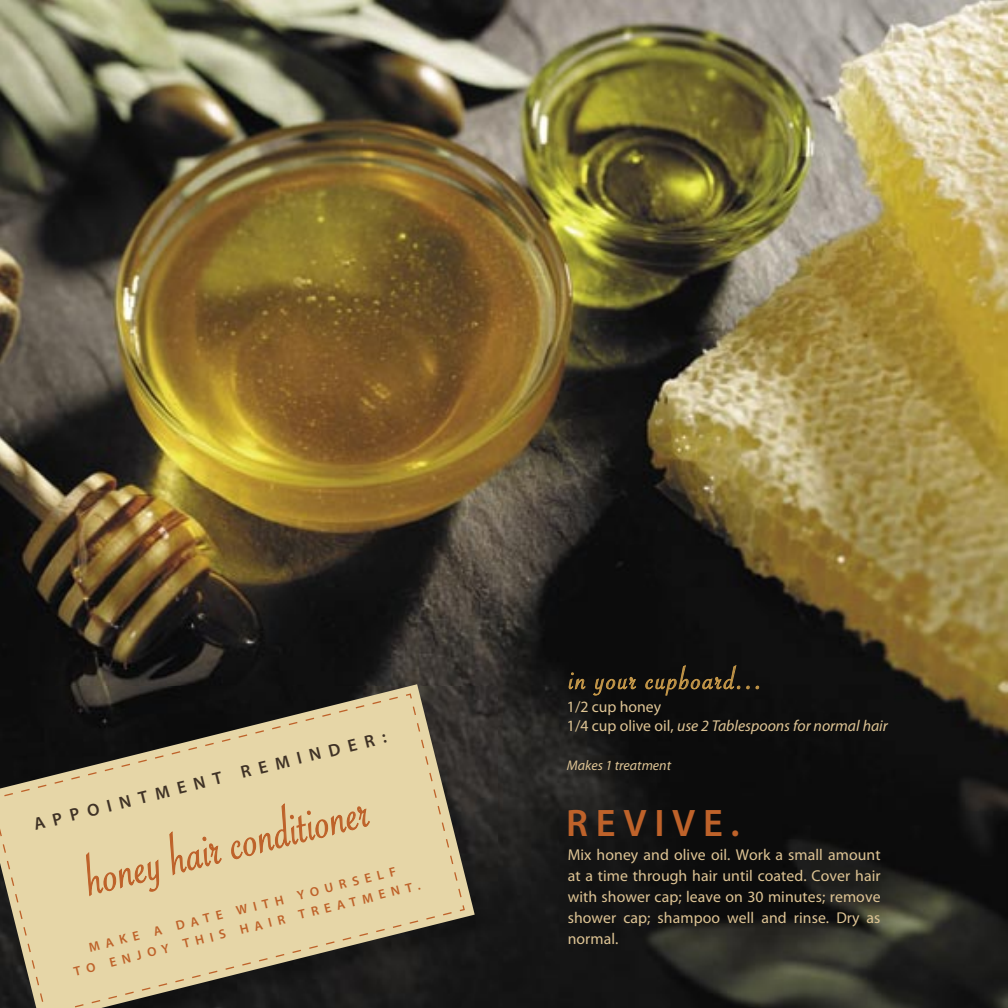
<style>
.page{position:relative;width:1008px;height:1008px;background:#fff}
.page>*{position:absolute;margin:0;border:0;box-sizing:border-box;transform-origin:0 0}
.t1{font:59.5px "Savoye Let Plain";color:#be622a;scale:.85 1}
.t2{font:600 38.5px "Myriad Pro";letter-spacing:.2em;color:#be622a}
.t3{font:33.25px "Savoye Let Plain";letter-spacing:.05em;color:#c49749}
.t4{font:600 17.5px "Myriad Pro";color:#3f3226}
.t5{font:15.75px/21px "Myriad Pro";letter-spacing:.005em;color:#dec494;text-align:justify}
.t6{font:italic 15.75px/19.2px "Myriad Pro";color:#dec494}
.t7{font:italic 14px "Myriad Pro";color:#dec494}
.t8{font:600 13.12px/19.2px "Myriad Pro";color:#be622a;text-align:center}
.s1{font-style:normal}
</style>
<div class="page">
<img style="left:0;top:0;width:1008px;height:1008px">
<img style="left:475px;top:687px;width:22px;height:321px">
<svg style="left:0;top:684px;width:475px;height:324px;background:#2f2d28"></svg>
<svg style="left:0;top:697px;width:462px;height:311px;background:#ac9f7d"></svg>
<svg style="left:569px;top:672px;width:17px;height:18px"></svg>
<svg style="left:593px;top:677px;width:45px;height:19px"></svg>
<svg style="left:645px;top:665px;width:105px;height:31px;background:#292216"></svg>
<p class="t4" style="left:32px;top:815px;width:364px;rotate:-14deg">APPOINTMENT REMINDER:</p>
<p class="t8" style="left:67px;top:943px;width:358px;rotate:-14deg">MAKE A DATE WITH YOURSELF<br>TO ENJOY THIS HAIR TREATMENT.</p>
<h1 class="t1" style="left:80px;top:854px;width:343px;rotate:-14deg">honey hair conditioner</h1>
<h3 class="t3" style="left:569px;top:665px;width:195px">in your cupboard...</h3>
<p class="t6" style="left:567px;top:697px;width:323px"><span class="s1">1/2 cup honey<br>1/4 cup olive oil,</span> use 2 Tablespoons for normal hair</p>
<p class="t7" style="left:567px;top:758px;width:106px">Makes 1 treatment</p>
<h2 class="t2" style="left:566px;top:802px;width:175px">REVIVE.</h2>
<p class="t5" style="left:568px;top:844px;width:314px">Mix honey and olive oil. Work a small amount at a time through hair until coated. Cover hair with shower cap; leave on 30 minutes; remove shower cap; shampoo well and rinse. Dry as normal.</p>
</div>
